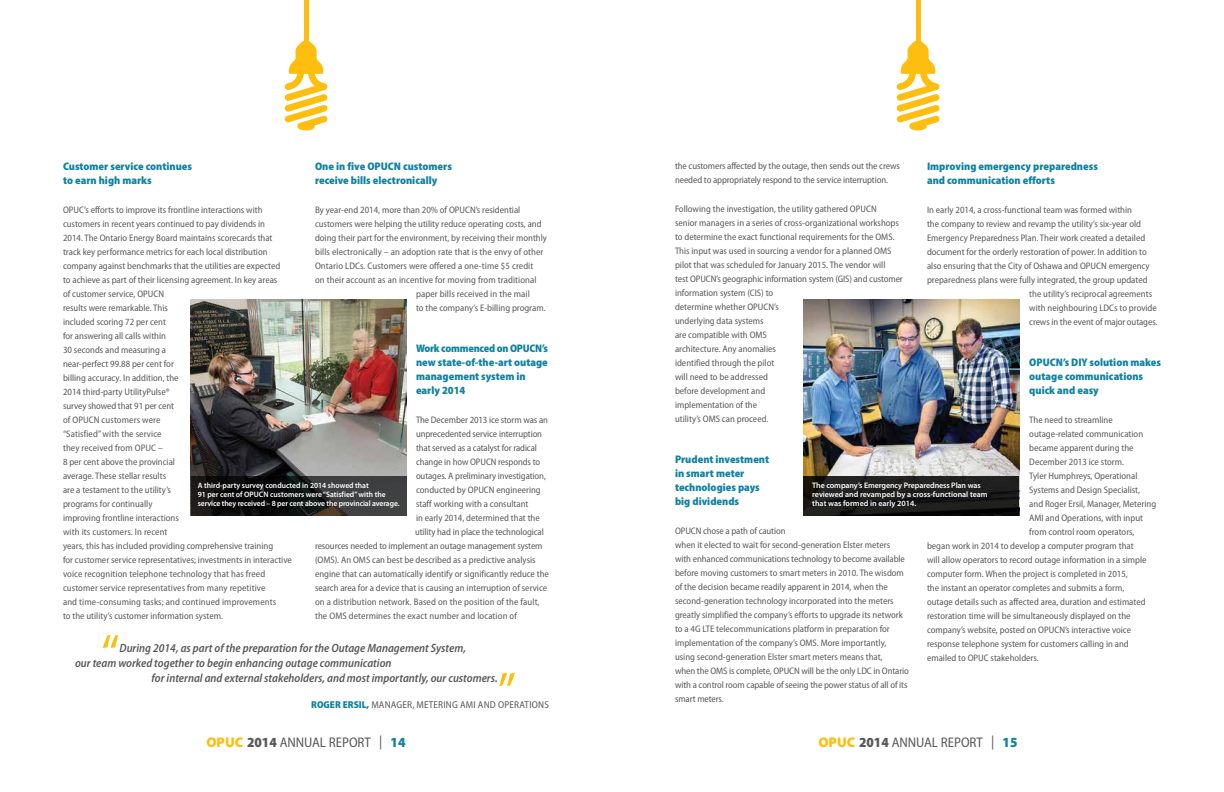
<style>
.page{position:relative;width:1224px;height:792px;background:#fff}
.page>*{position:absolute;margin:0;border:0;box-sizing:border-box;transform-origin:0 0}
.t1{font:semi-condensed 54px "Myriad Pro";color:#febe10}
.t2{font:semi-condensed 14px "Myriad Pro";color:#58595b}
.t3{font:italic 600 semi-condensed 12px "Myriad Pro";color:#58595b}
.t4{font:900 semi-condensed 11px/14px "Myriad Pro";color:#1082a2}
.t5{font:semi-condensed 10px "Myriad Pro";letter-spacing:.02em;color:#58595b}
.t6{font:semi-condensed 9.5px/14px "Myriad Pro";color:#58595b}
.t7{font:600 8px/9px "Myriad Pro";letter-spacing:-.01em;color:#fff}
.t8{font:600 7.8px/9px "Myriad Pro";color:#fff}
.s1{font-weight:900;color:#1082a2}
.s2{font-weight:900;font-stretch:normal;color:#febe10}
.s3{font-weight:900}
</style>
<div class="page">
<div style="left:304px;top:0;width:5px;height:43px;background:#febe10"></div>
<svg style="left:284px;top:41px;width:44px;height:89px"></svg>
<div style="left:916px;top:0;width:5px;height:43px;background:#febe10"></div>
<svg style="left:896px;top:41px;width:44px;height:89px"></svg>
<img style="left:191px;top:299px;width:216px;height:177px">
<img style="left:803px;top:299px;width:216px;height:177px">
<svg style="left:803px;top:476px;width:216px;height:39px;background:#1a1a19"></svg>
<svg style="left:191px;top:476px;width:216px;height:39px;background:#212121"></svg>
<p class="t4" style="left:315px;top:160px;width:138px">One in five OPUCN customers receive bills electronically</p>
<p class="t6" style="left:315px;top:203px;width:207px">By year-end 2014, more than 20% of OPUCN’s residential</p>
<p class="t6" style="left:315px;top:217px;width:228px">customers were helping the utility reduce operating costs, and</p>
<p class="t6" style="left:315px;top:231px;width:234px">doing their part for the environment, by receiving their monthly</p>
<p class="t6" style="left:315px;top:245px;width:230px">bills electronically – an adoption rate that is the envy of other</p>
<p class="t6" style="left:315px;top:259px;width:220px">Ontario LDCs. Customers were offered a one-time $5 credit</p>
<p class="t6" style="left:315px;top:273px;width:223px">on their account as an incentive for moving from traditional</p>
<p class="t6" style="left:416px;top:287px;width:115px">paper bills received in the mail</p>
<p class="t6" style="left:416px;top:301px;width:131px">to the company’s E-billing program.</p>
<p class="t4" style="left:416px;top:342px;width:134px">Work commenced on OPUCN’s new state-of-the-art outage management system in early 2014</p>
<p class="t6" style="left:416px;top:413px;width:134px">The December 2013 ice storm was an</p>
<p class="t6" style="left:416px;top:427px;width:128px">unprecedented service interruption</p>
<p class="t6" style="left:416px;top:441px;width:123px">that served as a catalyst for radical</p>
<p class="t6" style="left:416px;top:455px;width:126px">change in how OPUCN responds to</p>
<p class="t6" style="left:416px;top:469px;width:131px">outages. A preliminary investigation,</p>
<p class="t6" style="left:416px;top:483px;width:126px">conducted by OPUCN engineering</p>
<p class="t6" style="left:416px;top:497px;width:114px">staff working with a consultant</p>
<p class="t6" style="left:416px;top:511px;width:125px">in early 2014, determined that the</p>
<p class="t6" style="left:415px;top:525px;width:130px">utility had in place the technological</p>
<p class="t6" style="left:315px;top:539px;width:229px">resources needed to implement an outage management system</p>
<p class="t6" style="left:315px;top:553px;width:222px">(OMS). An OMS can best be described as a predictive analysis</p>
<p class="t6" style="left:315px;top:567px;width:235px">engine that can automatically identify or significantly reduce the</p>
<p class="t6" style="left:315px;top:581px;width:234px">search area for a device that is causing an interruption of service</p>
<p class="t6" style="left:315px;top:595px;width:226px">on a distribution network. Based on the position of the fault,</p>
<p class="t6" style="left:315px;top:609px;width:203px">the OMS determines the exact number and location of</p>
<p class="t4" style="left:63px;top:160px;width:131px">Customer service continues to earn high marks</p>
<p class="t6" style="left:63px;top:203px;width:230px">OPUC’s efforts to improve its frontline interactions with customers in recent years continued to pay dividends in<br>2014. The Ontario Energy Board maintains scorecards that track key performance metrics for each local distribution company against benchmarks that the utilities are expected<br>to achieve as part of their licensing agreement. In key areas<br>of customer service, OPUCN<br>results were remarkable. This<br>included scoring 72 per cent<br>for answering all calls within<br>30 seconds and measuring a<br>near-perfect 99.88 per cent for<br>billing accuracy. In addition, the<br>2014 third-party UtilityPulse®<br>survey showed that 91 per cent<br>of OPUCN customers were<br>“Satisfied” with the service<br>they received from OPUC –<br>8 per cent above the provincial<br>average. These stellar results<br>are a testament to the utility’s<br>programs for continually<br>improving frontline interactions<br>with its customers. In recent<br>years, this has included providing comprehensive training<br>for customer service representatives; investments in interactive voice recognition telephone technology that has freed customer service representatives from many repetitive<br>and time-consuming tasks; and continued improvements<br>to the utility’s customer information system.</p>
<p class="t8" style="left:198px;top:481px;width:203px">A third-party survey conducted in 2014 showed that<br>91 per cent of OPUCN customers were “Satisfied” with the service they received – 8 per cent above the provincial average.</p>
<h1 class="t1" style="left:101px;top:625px;width:20px">“</h1>
<p class="t3" style="left:120px;top:642px;width:348px">During 2014, as part of the preparation for the Outage Management System,</p>
<p class="t3" style="left:75px;top:657px;width:318px">our team worked together to begin enhancing outage communication</p>
<p class="t3" style="left:151px;top:672px;width:348px">for internal and external stakeholders, and most importantly, our customers.</p>
<p class="t5" style="left:311px;top:699px;width:119px"><span class="s1">ROGER ERSIL,</span> MANAGER, Metering</p>
<p class="t5" style="left:460px;top:699px;width:25px">AMI and</p>
<p class="t5" style="left:498px;top:699px;width:13px">Operations</p>
<h1 class="t1" style="left:498px;top:663px;width:20px">”</h1>
<p class="t6" style="left:675px;top:159px;width:226px">the customers affected by the outage, then sends out the crews needed to appropriately respond to the service interruption.</p>
<p class="t6" style="left:675px;top:202px;width:229px">Following the investigation, the utility gathered OPUCN<br>senior managers in a series of cross-organizational workshops to determine the exact functional requirements for the OMS.<br>This input was used in sourcing a vendor for a planned OMS pilot that was scheduled for January 2015. The vendor will<br>test OPUCN’s geographic information system (GIS) and customer information system (CIS) to<br>determine whether OPUCN’s<br>underlying data systems<br>are compatible with OMS<br>architecture. Any anomalies<br>identified through the pilot<br>will need to be addressed<br>before development and<br>implementation of the<br>utility’s OMS can proceed.</p>
<p class="t4" style="left:675px;top:453px;width:96px">Prudent investment in smart meter technologies pays big dividends</p>
<p class="t6" style="left:675px;top:524px;width:235px">OPUCN chose a path of caution<br>when it elected to wait for second-generation Elster meters<br>with enhanced communications technology to become available before moving customers to smart meters in 2010. The wisdom of the decision became readily apparent in 2014, when the second-generation technology incorporated into the meters greatly simplified the company’s efforts to upgrade its network to a 4G LTE telecommunications platform in preparation for implementation of the company’s OMS. More importantly,<br>using second-generation Elster smart meters means that,<br>when the OMS is complete, OPUCN will be the only LDC in Ontario with a control room capable of seeing the power status of all of its smart meters.</p>
<p class="t4" style="left:927px;top:160px;width:172px">Improving emergency preparedness and communication efforts</p>
<p class="t6" style="left:927px;top:203px;width:207px">In early 2014, a cross-functional team was formed within</p>
<p class="t6" style="left:927px;top:217px;width:216px">the company to review and revamp the utility’s six-year old</p>
<p class="t6" style="left:927px;top:231px;width:220px">Emergency Preparedness Plan. Their work created a detailed</p>
<p class="t6" style="left:927px;top:245px;width:221px">document for the orderly restoration of power. In addition to</p>
<p class="t6" style="left:927px;top:259px;width:224px">also ensuring that the City of Oshawa and OPUCN emergency</p>
<p class="t6" style="left:927px;top:273px;width:222px">preparedness plans were fully integrated, the group updated</p>
<p class="t6" style="left:1029px;top:287px;width:124px">the utility’s reciprocal agreements</p>
<p class="t6" style="left:1029px;top:301px;width:129px">with neighbouring LDCs to provide</p>
<p class="t6" style="left:1029px;top:315px;width:130px">crews in the event of major outages.</p>
<p class="t4" style="left:1029px;top:356px;width:133px">OPUCN’s DIY solution makes outage communications quick and easy</p>
<p class="t6" style="left:1029px;top:413px;width:85px">The need to streamline</p>
<p class="t6" style="left:1029px;top:427px;width:115px">outage-related communication</p>
<p class="t6" style="left:1029px;top:441px;width:106px">became apparent during the</p>
<p class="t6" style="left:1029px;top:455px;width:96px">December 2013 ice storm.</p>
<p class="t6" style="left:1029px;top:469px;width:110px">Tyler Humphreys, Operational</p>
<p class="t6" style="left:1029px;top:483px;width:112px">Systems and Design Specialist,</p>
<p class="t6" style="left:1029px;top:497px;width:128px">and Roger Ersil, Manager, Metering</p>
<p class="t6" style="left:1029px;top:511px;width:115px">AMI and Operations, with input</p>
<p class="t6" style="left:1029px;top:525px;width:107px">from control room operators,</p>
<p class="t6" style="left:927px;top:539px;width:208px">began work in 2014 to develop a computer program that</p>
<p class="t6" style="left:927px;top:553px;width:221px">will allow operators to record outage information in a simple</p>
<p class="t6" style="left:927px;top:567px;width:202px">computer form. When the project is completed in 2015,</p>
<p class="t6" style="left:927px;top:581px;width:199px">the instant an operator completes and submits a form,</p>
<p class="t6" style="left:927px;top:595px;width:220px">outage details such as affected area, duration and estimated</p>
<p class="t6" style="left:927px;top:609px;width:205px">restoration time will be simultaneously displayed on the</p>
<p class="t6" style="left:927px;top:623px;width:206px">company’s website, posted on OPUCN’s interactive voice</p>
<p class="t6" style="left:927px;top:637px;width:203px">response telephone system for customers calling in and</p>
<p class="t6" style="left:927px;top:651px;width:113px">emailed to OPUC stakeholders.</p>
<p class="t7" style="left:812px;top:481px;width:177px">The company’s Emergency Preparedness Plan was reviewed and revamped by a cross-functional team that was formed in early 2014.</p>
<h2 class="t2" style="left:206px;top:735px;width:201px"><span class="s2">OPUC</span> <span class="s3">2014</span> ANNUAL REPORT | <span class="s1">14</span></h2>
<h2 class="t2" style="left:818px;top:735px;width:201px"><span class="s2">OPUC</span> <span class="s3">2014</span> ANNUAL REPORT | <span class="s1">15</span></h2>
</div>
